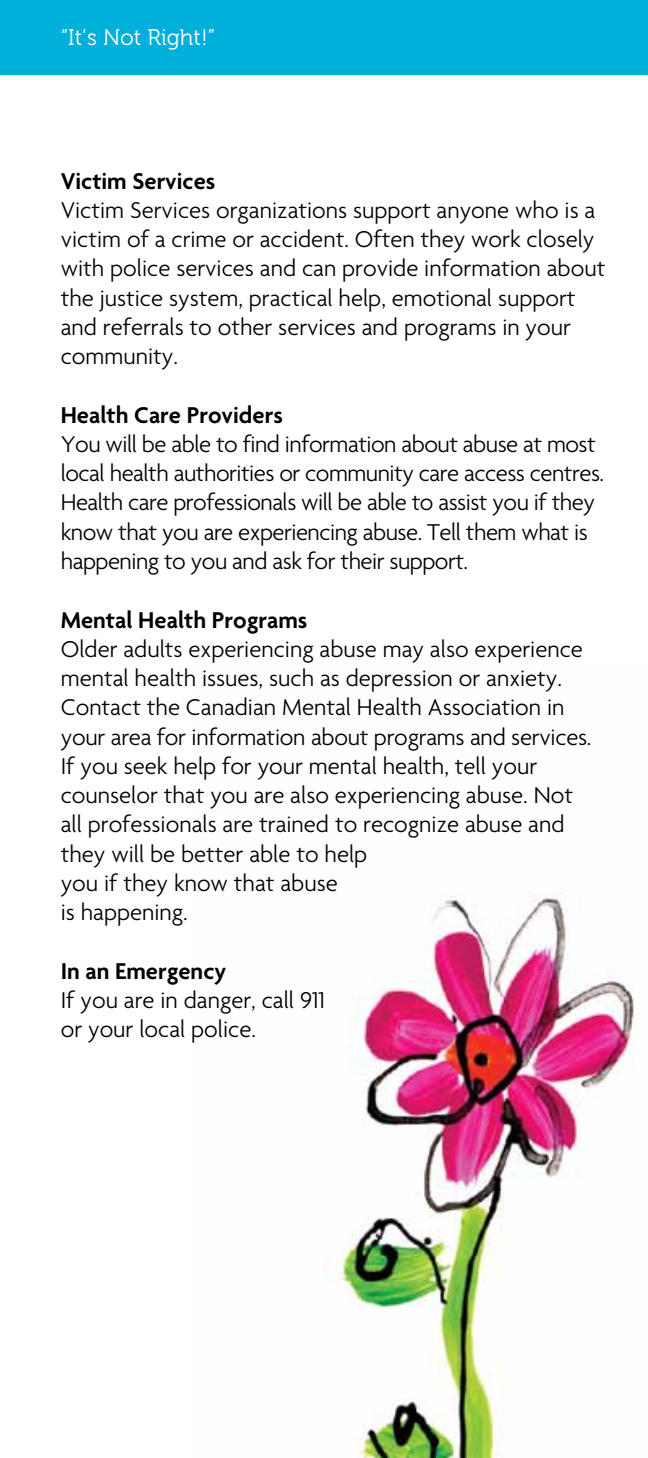
<style>
.page{position:relative;width:648px;height:1458px;background:#fff}
.page>*{position:absolute;margin:0;border:0;box-sizing:border-box;transform-origin:0 0}
.t1{font:300 24.75px/29.2px "Agenda";color:#000}
.t2{font:300 24.75px/29.2px "Agenda";letter-spacing:-.02em;color:#000}
.t3{font:600 24.75px "Agenda";color:#000}
.t4{font:22.5px "Museo 300";color:#fff}
</style>
<div class="page">
<img style="left:335px;top:893px;width:299px;height:565px">
<div style="left:0;top:0;width:648px;height:75px;background:#00b0da"></div>
<p class="t4" style="left:61px;top:25px;width:156px">“It’s Not Right!”</p>
<p class="t3" style="left:61px;top:166px;width:156px">Victim Services</p>
<p class="t1" style="left:61px;top:195px;width:546px">Victim Services organizations support anyone who is a victim of a crime or accident. Often they work closely with police services and can provide information about the justice system, practical help, emotional support and referrals to other services and programs in your community.</p>
<p class="t3" style="left:61px;top:400px;width:224px">Health Care Providers</p>
<p class="t2" style="left:61px;top:429px;width:545px">You will be able to find information about abuse at most local health authorities or community care access centres.<br>Health care professionals will be able to assist you if they know that you are experiencing abuse. Tell them what is happening to you and ask for their support.</p>
<p class="t3" style="left:61px;top:604px;width:248px">Mental Health Programs</p>
<p class="t1" style="left:61px;top:634px;width:532px">Older adults experiencing abuse may also experience mental health issues, such as depression or anxiety.<br>Contact the Canadian Mental Health Association in your area for information about programs and services.<br>If you seek help for your mental health, tell your counselor that you are also experiencing abuse. Not all professionals are trained to recognize abuse and they will be better able to help<br>you if they know that abuse<br>is happening.</p>
<p class="t3" style="left:61px;top:955px;width:167px">In an Emergency</p>
<p class="t1" style="left:61px;top:985px;width:266px">If you are in danger, call 911 or your local police.</p>
</div>
